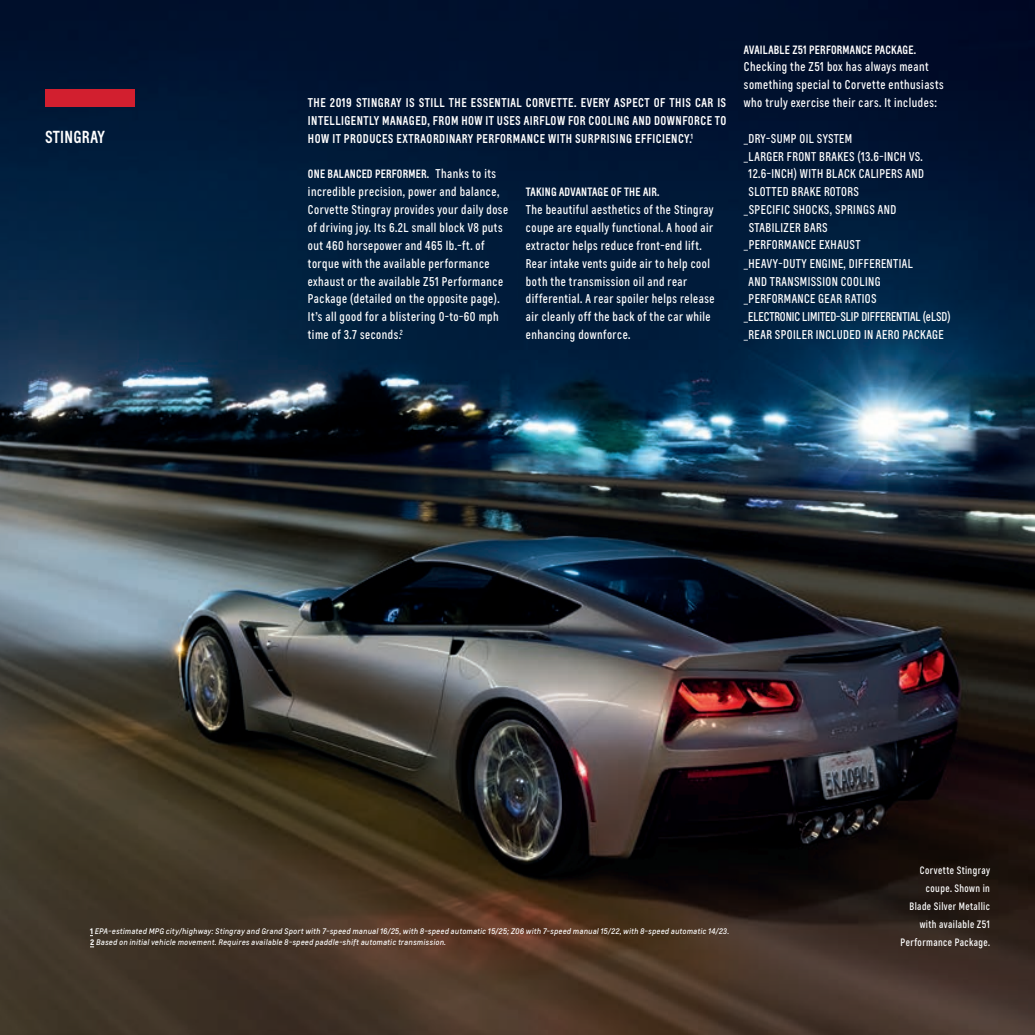
<style>
.page{position:relative;width:1035px;height:1035px;background:#fff}
.page>*{position:absolute;margin:0;border:0;box-sizing:border-box;transform-origin:0 0}
.t1{font:600 condensed 16.25px "Louis Global 2";letter-spacing:.02em;color:#fff}
._19_Intro_Blocks{font:condensed 11.88px/17.9px "Louis Global 2";letter-spacing:.04em;color:#fff}
._19_All_Cap_Justifie{font:600 condensed 11.88px/17.9px "Louis Global 2";letter-spacing:.04em;color:#fff;text-align:justify}
._19_Intro_Blocks-2{font:condensed 11.88px "Louis Global 2";color:#fff}
._19_Intro_Blocks-3{font:600 condensed 11.25px "Louis Global 2";letter-spacing:.02em;color:#fff}
._19_Cutline_FR{font:condensed 10px/17.9px "Louis Global 2";letter-spacing:.04em;color:#fff;text-align:right}
.t2{font:italic 7.5px/11.2px "Louis Global 2";letter-spacing:.035em;color:#fff}
.s1{font-weight:400;font-size:11.88px}
.s2{font-weight:700;font-style:normal}
</style>
<div class="page">
<img style="left:0;top:0;width:1035px;height:1035px">
<div style="left:45px;top:89px;width:90px;height:18px;background:#d21f2f"></div>
<p class="t1" style="left:45px;top:126px;width:62px">STINGRAY</p>
<p class="_19_All_Cap_Justifie" style="left:308px;top:94px;width:420px">THE 2019 STINGRAY IS STILL THE ESSENTIAL CORVETTE. EVERY ASPECT OF THIS CAR IS INTELLIGENTLY MANAGED, FROM HOW IT USES AIRFLOW FOR COOLING AND DOWNFORCE TO HOW IT PRODUCES EXTRAORDINARY PERFORMANCE WITH SURPRISING EFFICIENCY.<sup>1</sup></p>
<p class="_19_Intro_Blocks-3" style="left:308px;top:167px;width:190px">ONE BALANCED PERFORMER. <span class="s1">Thanks to its</span></p>
<p class="_19_Intro_Blocks" style="left:308px;top:183px;width:202px">incredible precision, power and balance, Corvette Stingray provides your daily dose of driving joy. Its 6.2L small block V8 puts out 460 horsepower and 465 lb.-ft. of torque with the available performance exhaust or the available Z51 Performance Package (detailed on the opposite page).<br>It’s all good for a blistering 0-to-60 mph time of 3.7 seconds.<sup>2</sup></p>
<p class="_19_Intro_Blocks-3" style="left:526px;top:184px;width:135px">TAKING ADVANTAGE OF THE AIR.</p>
<p class="_19_Intro_Blocks" style="left:526px;top:201px;width:190px">The beautiful aesthetics of the Stingray coupe are equally functional. A hood air extractor helps reduce front-end lift.<br>Rear intake vents guide air to help cool both the transmission oil and rear differential. A rear spoiler helps release air cleanly off the back of the car while enhancing downforce.</p>
<p class="_19_Intro_Blocks-3" style="left:744px;top:42px;width:174px">AVAILABLE Z51 PERFORMANCE PACKAGE.</p>
<p class="_19_Intro_Blocks" style="left:744px;top:58px;width:201px">Checking the Z51 box has always meant something special to Corvette enthusiasts who truly exercise their cars. It includes:</p>
<p class="_19_Intro_Blocks" style="left:744px;top:129px;width:110px">_DRY-SUMP OIL SYSTEM</p>
<p class="_19_Intro_Blocks" style="left:749px;top:147px;width:177px;text-align:justify;text-indent:-5px">_LARGER FRONT BRAKES (13.6-INCH VS.<br>12.6-INCH) WITH BLACK CALIPERS AND SLOTTED BRAKE ROTORS</p>
<p class="_19_Intro_Blocks" style="left:749px;top:201px;width:149px;text-indent:-5px">_SPECIFIC SHOCKS, SPRINGS AND<br>STABILIZER BARS</p>
<p class="_19_Intro_Blocks" style="left:744px;top:236px;width:118px">_PERFORMANCE EXHAUST</p>
<p class="_19_Intro_Blocks" style="left:749px;top:254px;width:166px;text-indent:-5px">_HEAVY-DUTY ENGINE, DIFFERENTIAL<br>AND TRANSMISSION COOLING</p>
<p class="_19_Intro_Blocks" style="left:744px;top:290px;width:134px">_PERFORMANCE GEAR RATIOS</p>
<p class="_19_Intro_Blocks-2" style="left:744px;top:309px;width:208px">_ELECTRONIC LIMITED-SLIP DIFFERENTIAL (eLSD)</p>
<p class="_19_Intro_Blocks" style="left:744px;top:326px;width:201px">_REAR SPOILER INCLUDED IN AERO PACKAGE</p>
<p class="t2" style="left:90px;top:925px;width:641px"><span class="s2">1</span> EPA-estimated MPG city/highway: Stingray and Grand Sport with 7-speed manual 16/25, with 8-speed automatic 15/25; Z06 with 7-speed manual 15/22, with 8-speed automatic 14/23.<br><span class="s2">2</span> Based on initial vehicle movement. Requires available 8-speed paddle-shift automatic transmission.</p>
<p class="_19_Cutline_FR" style="left:901px;top:862px;width:91px">Corvette Stingray coupe. Shown in<br>Blade Silver Metallic with available Z51<br>Performance Package.</p>
</div>
